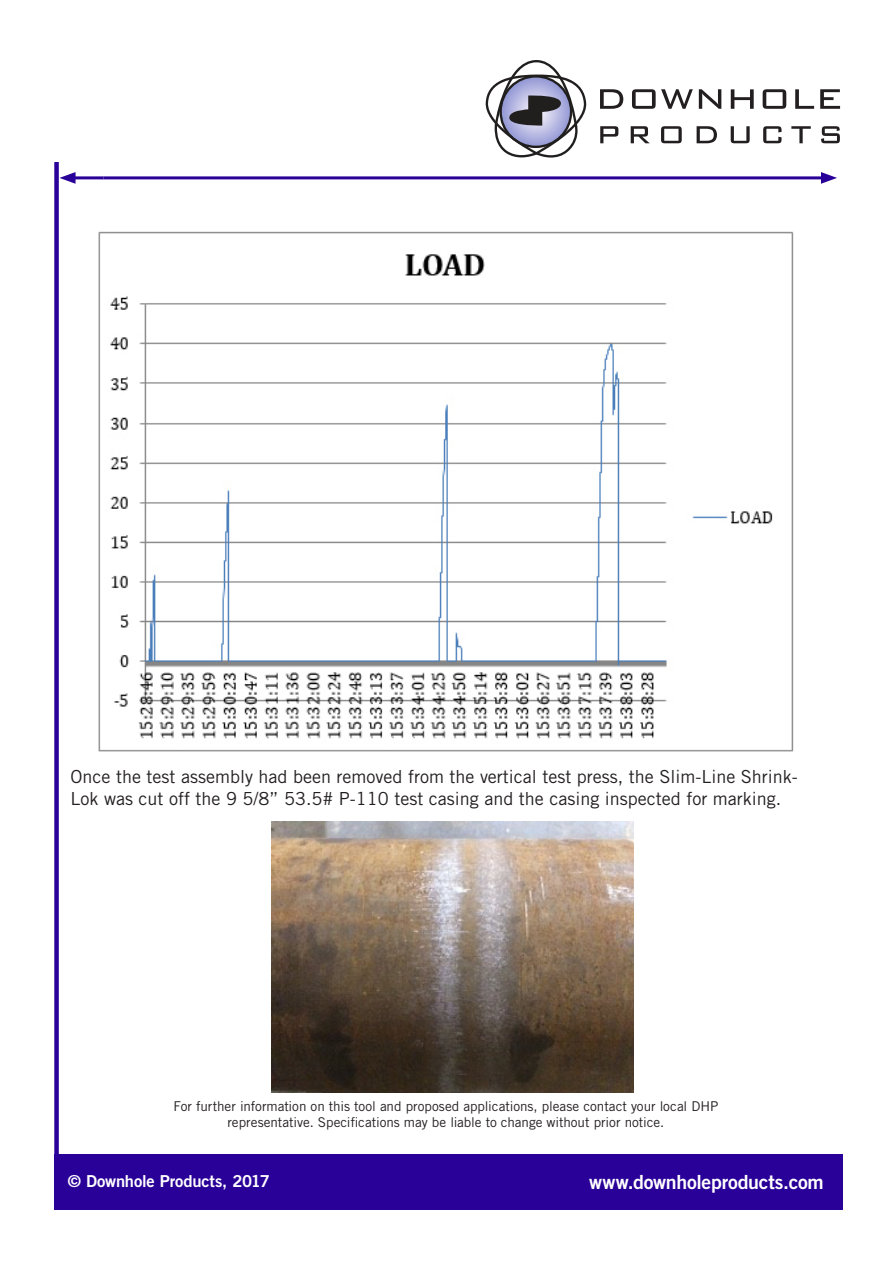
<style>
.page{position:relative;width:893px;height:1263px;background:#fff}
.page>*{position:absolute;margin:0;border:0;box-sizing:border-box;transform-origin:0 0}
.t1{font:19.5px "Trade Gothic LT Std Bd 2";letter-spacing:-.01em;color:#fff}
.Paragraph_Indent{font:18px/21.6px "Trade Gothic LT Std";color:#231f20}
.t2{font:16.5px "Trade Gothic LT Std Bd 2";letter-spacing:-.01em;color:#fff}
.t3{font:13.5px/16.5px "Trade Gothic LT Std";letter-spacing:-.005em;color:#231f20;text-align:center}
</style>
<div class="page">
<hr style="left:70px;top:176px;width:33px;height:3px;background:#290098">
<svg style="left:59px;top:172px;width:17px;height:12px"></svg>
<hr style="left:103px;top:176px;width:724px;height:3px;background:#290098">
<svg style="left:821px;top:172px;width:16px;height:12px"></svg>
<div style="left:54px;top:1154px;width:789px;height:56px;background:#290098"></div>
<div style="left:54px;top:162px;width:5px;height:1040px;background:#290098"></div>
<svg style="left:485px;top:60px;width:102px;height:98px"></svg>
<svg style="left:600px;top:89px;width:23px;height:20px"></svg>
<svg style="left:632px;top:89px;width:61px;height:20px"></svg>
<svg style="left:699px;top:89px;width:22px;height:20px"></svg>
<svg style="left:731px;top:89px;width:23px;height:20px"></svg>
<svg style="left:763px;top:89px;width:23px;height:20px"></svg>
<svg style="left:795px;top:89px;width:19px;height:20px"></svg>
<svg style="left:820px;top:89px;width:20px;height:20px"></svg>
<svg style="left:600px;top:126px;width:18px;height:17px"></svg>
<svg style="left:631px;top:126px;width:19px;height:17px"></svg>
<svg style="left:661px;top:126px;width:21px;height:17px"></svg>
<svg style="left:697px;top:126px;width:20px;height:17px"></svg>
<svg style="left:731px;top:126px;width:19px;height:17px"></svg>
<svg style="left:763px;top:126px;width:18px;height:17px"></svg>
<svg style="left:791px;top:126px;width:20px;height:17px"></svg>
<svg style="left:821px;top:126px;width:19px;height:17px"></svg>
<img style="left:98px;top:231px;width:696px;height:521px">
<img style="left:271px;top:821px;width:363px;height:272px">
<p class="Paragraph_Indent" style="left:71px;top:766px;width:729px">Once the test assembly had been removed from the vertical test press, the Slim-Line Shrink-<br>Lok was cut off the 9 5/8” 53.5# P-110 test casing and the casing inspected for marking.</p>
<p class="t3" style="left:173px;top:1098px;width:546px">For further information on this tool and proposed applications, please contact your local DHP representative. Specifications may be liable to change without prior notice.</p>
<p class="t2" style="left:68px;top:1171px;width:203px">© Downhole Products, 2017</p>
<p class="t1" style="left:589px;top:1170px;width:236px">www.downholeproducts.com</p>
</div>
